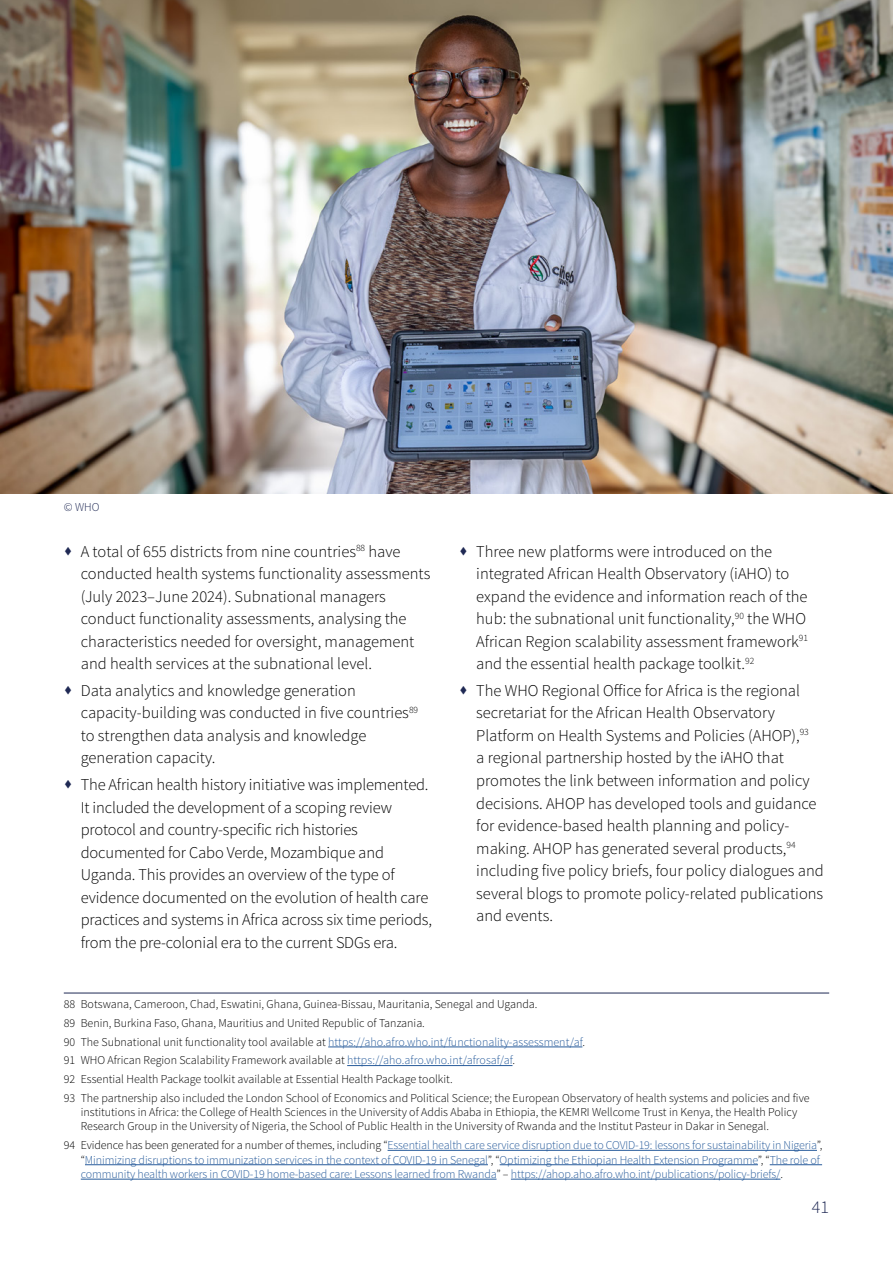
<style>
.page{position:relative;width:893px;height:1263px;background:#fff}
.page>*{position:absolute;margin:0;border:0;box-sizing:border-box;transform-origin:0 0}
.t1{font:300 18px "Source Sans Pro";color:#1f2954}
.t2{font:300 16.5px/22.5px "Source Sans Pro";color:#000}
.t3{font:300 12px/18.6px "Source Sans Pro";color:#000}
.t4{font:300 12px/14.4px "Source Sans Pro";letter-spacing:-.01em;color:#275b9b}
.t5{font:300 12px "Source Sans Pro";color:#1f2954}
.s1{color:#275b9b}
.s2{color:#000}
</style>
<div class="page">
<img style="left:0;top:0;width:893px;height:493px">
<hr style="left:64px;top:993px;width:765px;height:1px;background:#1f2954">
<hr style="left:328px;top:1047px;width:254px;height:1px;background:#275b9b">
<hr style="left:347px;top:1065px;width:165px;height:1px;background:#275b9b">
<hr style="left:388px;top:1150px;width:429px;height:1px;background:#275b9b">
<hr style="left:85px;top:1164px;width:403px;height:1px;background:#275b9b">
<hr style="left:500px;top:1164px;width:258px;height:1px;background:#275b9b">
<hr style="left:770px;top:1164px;width:52px;height:1px;background:#275b9b">
<hr style="left:81px;top:1179px;width:415px;height:1px;background:#275b9b">
<hr style="left:511px;top:1179px;width:269px;height:1px;background:#275b9b">
<p class="t5" style="left:64px;top:499px;width:37px">© WHO</p>
<p class="t2" style="left:81px;top:540px;width:351px">A total of 655 districts from nine countries<sup>88</sup> have conducted health systems functionality assessments (July 2023–June 2024). Subnational managers conduct functionality assessments, analysing the characteristics needed for oversight, management and health services at the subnational level.</p>
<p class="t2" style="left:81px;top:679px;width:339px">Data analytics and knowledge generation capacity‑building was conducted in five countries<sup>89 </sup>to strengthen data analysis and knowledge generation capacity.</p>
<p class="t2" style="left:81px;top:774px;width:353px">The African health history initiative was implemented.<br>It included the development of a scoping review protocol and country-specific rich histories documented for Cabo Verde, Mozambique and Uganda. This provides an overview of the type of evidence documented on the evolution of health care practices and systems in Africa across six time periods, from the pre-colonial era to the current SDGs era.</p>
<p class="t2" style="left:476px;top:540px;width:333px">Three new platforms were introduced on the integrated African Health Observatory (iAHO) to expand the evidence and information reach of the hub: the subnational unit functionality,<sup>90</sup> the WHO African Region scalability assessment framework<sup>91 </sup>and the essential health package toolkit.<sup>92</sup></p>
<p class="t2" style="left:476px;top:679px;width:349px">The WHO Regional Office for Africa is the regional secretariat for the African Health Observatory Platform on Health Systems and Policies (AHOP),<sup>93<br></sup>a regional partnership hosted by the iAHO that promotes the link between information and policy decisions. AHOP has developed tools and guidance for evidence-based health planning and policy&shy;making. AHOP has generated several products,<sup>94 </sup>including five policy briefs, four policy dialogues and several blogs to promote policy-related publications and events.</p>
<p class="t3" style="left:64px;top:995px;width:747px">88 Botswana, Cameroon, Chad, Eswatini, Ghana, Guinea-Bissau, Mauritania, Senegal and Uganda.<br>89 Benin, Burkina Faso, Ghana, Mauritius and United Republic of Tanzania.<br>90 The Subnational unit functionality tool available at <span class="s1">https://aho.afro.who.int/functionality-assessment/af</span>.<br>91 WHO African Region Scalability Framework available at <span class="s1">https://aho.afro.who.int/afrosaf/af</span>.<br>92 Essential Health Package toolkit available at Essential Health Package toolkit.<br>93 The partnership also included the London School of Economics and Political Science; the European Observatory of health systems and policies and five</p>
<p class="t3" style="left:81px;top:1105px;width:718px;line-height:14.4px">institutions in Africa: the College of Health Sciences in the University of Addis Ababa in Ethiopia, the KEMRI Wellcome Trust in Kenya, the Health Policy<br>Research Group in the University of Nigeria, the School of Public Health in the University of Rwanda and the Institut Pasteur in Dakar in Senegal.</p>
<p class="t4" style="left:81px;top:1138px;width:743px;text-indent:-17px"><span class="s2">94 Evidence has been generated for a number of themes, including “</span>Essential health care service disruption due to COVID-19: lessons for sustainability in Nigeria<span class="s2">”, “</span>Minimizing disruptions to immunization services in the context of COVID-19 in Senegal<span class="s2">”, “</span>Optimizing the Ethiopian Health Extension Programme<span class="s2">”, “</span>The role of community health workers in COVID-19 home-based care: Lessons learned from Rwanda<span class="s2">” –</span> https://ahop.aho.afro.who.int/publications/policy-briefs/<span class="s2">.</span></p>
<p class="t1" style="left:812px;top:1196px;width:19px">41</p>
</div>
